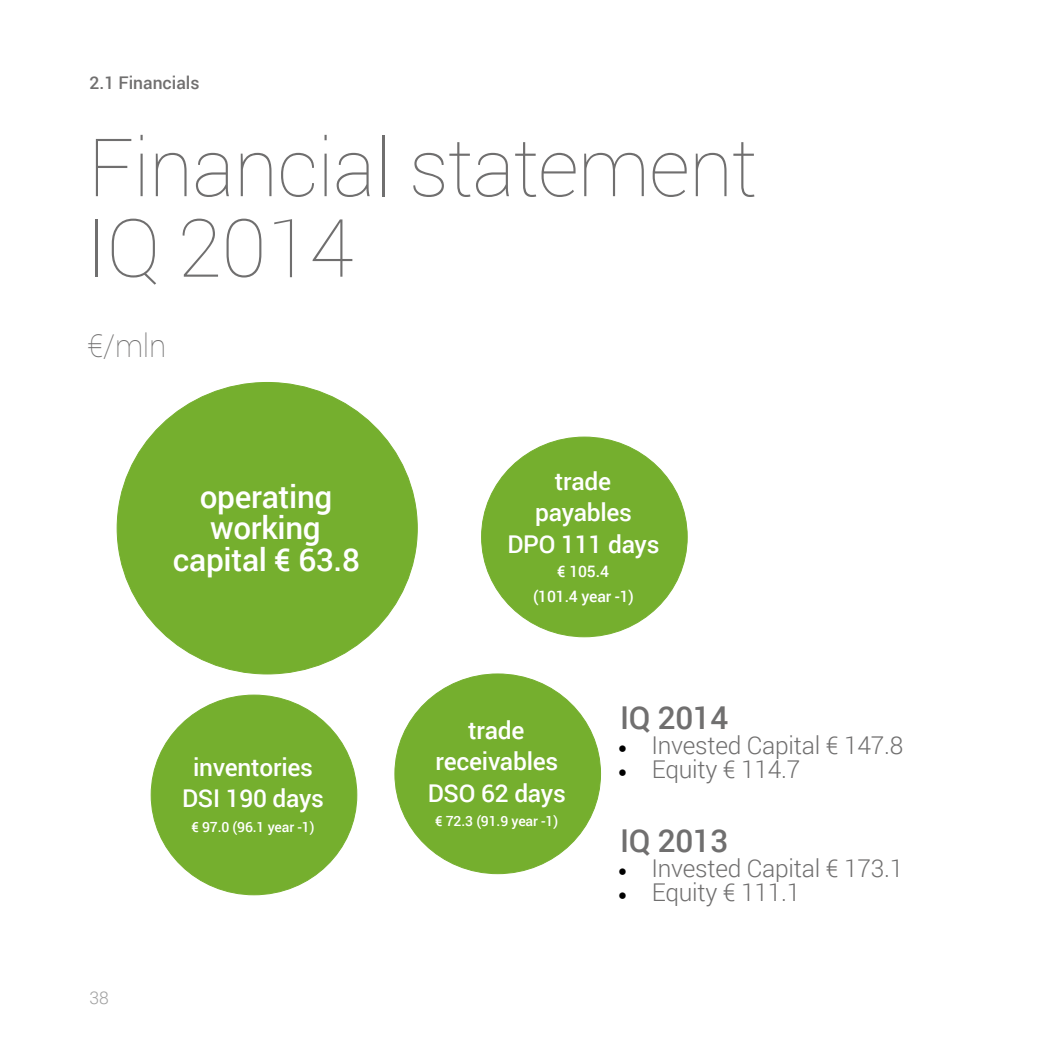
<style>
.page{position:relative;width:1042px;height:1042px;background:#fff}
.page>*{position:absolute;margin:0;border:0;box-sizing:border-box;transform-origin:0 0}
.t1{font:100 80.5px/80.5px "Roboto";letter-spacing:-.01em;color:#706f6f}
.t2{font:500 31.5px/31.5px "Roboto";letter-spacing:-.01em;color:#fff;text-align:center}
.t3{font:500 31.5px "Roboto";letter-spacing:-.01em;color:#706f6f}
.t4{font:100 31.5px "Roboto";color:#706f6f}
.t5{font:300 24.5px "Roboto";letter-spacing:-.01em;color:#706f6f}
.t6{font:500 24.5px/31.5px "Roboto";letter-spacing:-.01em;color:#fff;text-align:center}
.t7{font:500 17.5px "Roboto";color:#706f6f}
.t8{font:300 17.5px "Roboto";color:#9f9f9f}
.t9{font:500 15.75px/24.5px "Roboto";letter-spacing:-.01em;color:#fff;text-align:center}
.t10{font:500 14px "Roboto";letter-spacing:-.01em;color:#fff}
.s1{font-family:"Minion Pro";font-weight:400;color:#000}
</style>
<div class="page">
<div style="left:117px;top:382px;width:300px;height:292px;background:#75af2e;border-radius:50%"></div>
<div style="left:395px;top:674px;width:205px;height:199px;background:#75af2e;border-radius:50%"></div>
<div style="left:151px;top:695px;width:206px;height:200px;background:#75af2e;border-radius:50%"></div>
<div style="left:481px;top:437px;width:206px;height:200px;background:#75af2e;border-radius:50%"></div>
<p class="t7" style="left:89px;top:71px;width:112px">2.1 Financials</p>
<h1 class="t1" style="left:86px;top:125px;width:672px">Financial statement<br>IQ 2014</h1>
<p class="t4" style="left:87px;top:324px;width:81px">€/mln</p>
<p class="t2" style="left:173px;top:480px;width:188px">operating working capital € 63.8</p>
<p class="t8" style="left:90px;top:985px;width:21px">38</p>
<p class="t6" style="left:182px;top:750px;width:143px">inventories<br>DSI 190 days</p>
<p class="t10" style="left:191px;top:817px;width:125px">€ 97.0 (96.1 year -1)</p>
<p class="t6" style="left:507px;top:464px;width:154px">trade payables<br>DPO 111 days</p>
<p class="t9" style="left:533px;top:559px;width:102px">€ 105.4<br>(101.4 year -1)</p>
<p class="t6" style="left:428px;top:713px;width:139px">trade receivables<br>DSO 62 days</p>
<p class="t10" style="left:435px;top:811px;width:125px">€ 72.3 (91.9 year -1)</p>
<p class="t3" style="left:620px;top:696px;width:110px">IQ 2014</p>
<p class="t5" style="left:618px;top:728px;width:287px"><span class="s1">•</span> Invested Capital € 147.8</p>
<p class="t5" style="left:618px;top:753px;width:184px"><span class="s1">•</span> Equity € 114.7</p>
<p class="t3" style="left:620px;top:818px;width:110px">IQ 2013</p>
<p class="t5" style="left:618px;top:851px;width:287px"><span class="s1">•</span> Invested Capital € 173.1</p>
<p class="t5" style="left:618px;top:875px;width:184px"><span class="s1">•</span> Equity € 111.1</p>
</div>
